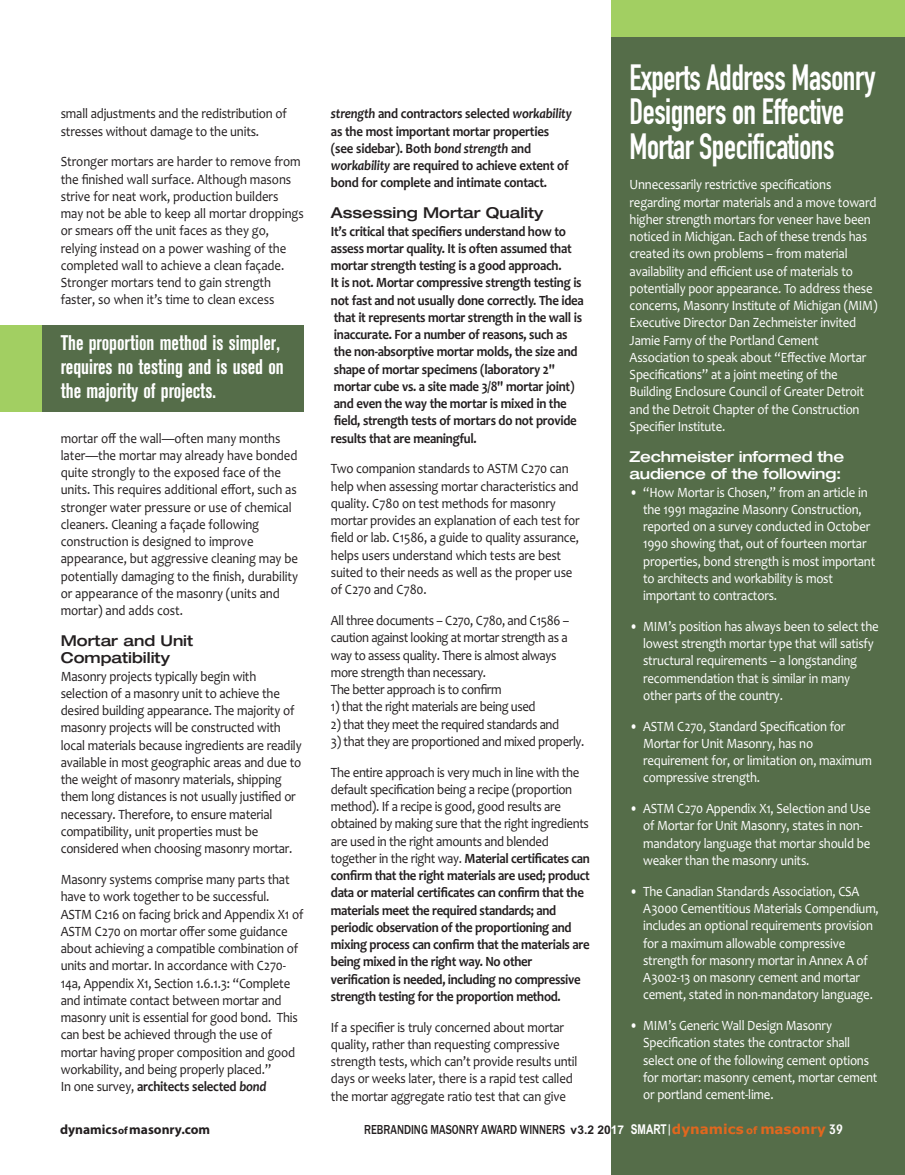
<style>
.page{position:relative;width:905px;height:1175px;background:#fff}
.page>*{position:absolute;margin:0;border:0;box-sizing:border-box;transform-origin:0 0}
.t1{font:36px/34.5px "DIN Engschrift";letter-spacing:-.015em;color:#fff;scale:.9 1}
.t2{font:700 condensed 21px/24px "Akzidenz Grotesk BE";color:#fff;scale:.9 1}
.t3{font:500 expanded 15px/17.4px "Helvetica Neue LT Std";color:#231f20}
.t4{font:500 expanded 15px/17.4px "Helvetica Neue LT Std";letter-spacing:-.015em;color:#fff}
.t5{font:14.25px/17.2px "Candara";letter-spacing:-.015em;color:#231f20;scale:.9 1}
.t6{font:14.25px/17.2px "Candara";letter-spacing:-.015em;color:#fff;scale:.9 1}
.t7{font:700 14.25px/17.2px "Candara";letter-spacing:-.02em;color:#231f20;scale:.9 1}
.t8{font:500 13.5px "Franklin Gothic";color:#231f20;scale:.8 1}
.t9{font:700 13.5px "Myriad Pro";color:#231f20}
.s1{font-weight:700}
.s2{font-weight:700;font-style:italic}
.s3{font-style:italic}
.s4{font-weight:400}
.s5{font-size:10.5px}
.s6{font-family:"Arial";font-weight:700;font-size:12px}
.s7{font-family:"Arial";font-weight:700;font-size:12px;color:#fff}
.s8{font-family:"Arial";font-weight:700;color:#fff}
.s9{font-family:"Arial";font-weight:700;font-style:italic;font-size:12px;color:#fff}
.s10{font-family:"Verdana";font-weight:700;color:#e1671e}
.s11{font-family:"Verdana";font-weight:700;font-size:10.2px;color:#e1671e}
.s12{font-family:"DIN Neuzeit Grotesk";font-weight:700;font-stretch:condensed;color:#fff}
</style>
<div class="page">
<div style="left:611px;top:0;width:293px;height:1174px;background:#556d49"></div>
<div style="left:0;top:325px;width:304px;height:87px;background:#556d49"></div>
<div style="left:611px;top:0;width:293px;height:37px;background:#a2cf62"></div>
<div style="left:0;top:325px;width:42px;height:87px;background:#a2cf62"></div>
<p class="t5" style="left:61px;top:105px;width:253px">small adjustments and the redistribution of stresses without damage to the units.</p>
<p class="t5" style="left:61px;top:153px;width:272px">Stronger mortars are harder to remove from the finished wall surface. Although masons strive for neat work, production builders may not be able to keep all mortar droppings or smears off the unit faces as they go, relying instead on a power washing of the completed wall to achieve a clean façade.<br>Stronger mortars tend to gain strength faster, so when it’s time to clean excess</p>
<h2 class="t2" style="left:61px;top:333px;width:249px">The proportion method is simpler, requires no testing and is used on the majority of projects.</h2>
<p class="t5" style="left:61px;top:429px;width:265px">mortar off the wall—often many months later—the mortar may already have bonded quite strongly to the exposed face of the units. This requires additional effort, such as stronger water pressure or use of chemical cleaners. Cleaning a façade following construction is designed to improve appearance, but aggressive cleaning may be potentially damaging to the finish, durability or appearance of the masonry (units and mortar) and adds cost.</p>
<p class="t3" style="left:61px;top:633px;width:134px">Mortar and Unit<br>Compatibility</p>
<p class="t5" style="left:61px;top:667px;width:269px">Masonry projects typically begin with selection of a masonry unit to achieve the desired building appearance. The majority of masonry projects will be constructed with local materials because ingredients are readily available in most geographic areas and due to the weight of masonry materials, shipping them long distances is not usually justified or necessary. Therefore, to ensure material compatibility, unit properties must be considered when choosing masonry mortar.</p>
<p class="t5" style="left:61px;top:870px;width:271px">Masonry systems comprise many parts that have to work together to be successful.<br>ASTM C216 on facing brick and Appendix X1 of ASTM C270 on mortar offer some guidance about achieving a compatible combination of units and mortar. In accordance with C270- 14a, Appendix X1, Section 1.6.1.3: “Complete and intimate contact between mortar and masonry unit is essential for good bond. This can best be achieved through the use of mortar having proper composition and good workability, and being properly placed.”<br>In one survey, <span class="s1">architects selected</span> <span class="s2">bond</span></p>
<p class="t7" style="left:331px;top:105px;width:269px"><span class="s3">strength</span> and contractors selected <span class="s3">workability </span>as the most important mortar properties (see sidebar). Both <span class="s3">bond strength</span> and <span class="s3">workability</span> are required to achieve extent of bond for complete and intimate contact.</p>
<p class="t3" style="left:331px;top:206px;width:214px">Assessing Mortar Quality</p>
<p class="t7" style="left:331px;top:222px;width:282px">It’s critical that specifiers understand how to assess mortar quality. It is often assumed that mortar strength testing is a good approach.<br>It is not. Mortar compressive strength testing is not fast and not usually done correctly. The idea that it represents mortar strength in the wall is inaccurate. For a number of reasons, such as the non-absorptive mortar molds, the size and shape of mortar specimens (laboratory 2'' mortar cube vs. a site made 3/8'' mortar joint) and even the way the mortar is mixed in the field, strength tests of mortars do not provide results that are meaningful.</p>
<p class="t5" style="left:331px;top:460px;width:278px">Two companion standards to ASTM C270 can help when assessing mortar characteristics and quality. C780 on test methods for masonry mortar provides an explanation of each test for field or lab. C1586, a guide to quality assurance, helps users understand which tests are best suited to their needs as well as the proper use of C270 and C780.</p>
<p class="t5" style="left:331px;top:611px;width:266px">All three documents – C270, C780, and C1586 – caution against looking at mortar strength as a way to assess quality. There is almost always more strength than necessary.<br>The better approach is to confirm</p>
<p class="t5" style="left:331px;top:697px;width:229px">1) that the right materials are being used</p>
<p class="t5" style="left:331px;top:715px;width:255px">2) that they meet the required standards and</p>
<p class="t5" style="left:331px;top:725px;width:283px;line-height:30.8px">3) that they are proportioned and mixed properly.<br>The entire approach is very much in line with the</p>
<p class="t7" style="left:331px;top:780px;width:289px"><span class="s4">default specification being a recipe (proportion method). If a recipe is good, good results are obtained by making sure that the right ingredients are used in the right amounts and blended together in the right way.</span> Material certificates can confirm that the right materials are used; product data or material certificates can confirm that the materials meet the required standards; and periodic observation of the proportioning and mixing process can confirm that the materials are being mixed in the right way. No other verification is needed, including no compressive strength testing for the proportion method.</p>
<p class="t5" style="left:331px;top:1018px;width:275px">If a specifier is truly concerned about mortar quality, rather than requesting compressive strength tests, which can’t provide results until days or weeks later, there is a rapid test called the mortar aggregate ratio test that can give</p>
<h1 class="t1" style="left:629px;top:63px;width:275px">Experts Address Masonry<br>Designers on Effective<br>Mortar Specifications</h1>
<p class="t6" style="left:629px;top:176px;width:277px">Unnecessarily restrictive specifications regarding mortar materials and a move toward higher strength mortars for veneer have been noticed in Michigan. Each of these trends has created its own problems – from material availability and efficient use of materials to potentially poor appearance. To address these concerns, Masonry Institute of Michigan (MIM)<br>Executive Director Dan Zechmeister invited Jamie Farny of the Portland Cement Association to speak about “Effective Mortar Specifications” at a joint meeting of the Building Enclosure Council of Greater Detroit and the Detroit Chapter of the Construction Specifier Institute.</p>
<p class="t4" style="left:629px;top:449px;width:216px">Zechmeister informed the audience of the following:</p>
<p class="t6" style="left:643px;top:483px;width:259px;text-indent:-13px">• “How Mortar is Chosen,” from an article in the 1991 magazine Masonry Construction, reported on a survey conducted in October 1990 showing that, out of fourteen mortar properties, bond strength is most important to architects and workability is most important to contractors.</p>
<p class="t6" style="left:643px;top:617px;width:263px;text-indent:-14px">• MIM’s position has always been to select the lowest strength mortar type that will satisfy structural requirements – a longstanding recommendation that is similar in many other parts of the country.</p>
<p class="t6" style="left:643px;top:717px;width:256px;text-indent:-14px">• ASTM C270, Standard Specification for Mortar for Unit Masonry, has no requirement for, or limitation on, maximum compressive strength.</p>
<p class="t6" style="left:643px;top:799px;width:254px;text-indent:-14px">• ASTM C270 Appendix X1, Selection and Use of Mortar for Unit Masonry, states in non&shy;mandatory language that mortar should be weaker than the masonry units.</p>
<p class="t6" style="left:643px;top:882px;width:263px;text-indent:-14px">• The Canadian Standards Association, CSA A3000 Cementitious Materials Compendium, includes an optional requirements provision for a maximum allowable compressive strength for masonry mortar in Annex A of A3002-13 on masonry cement and mortar cement, stated in non-mandatory language.</p>
<p class="t6" style="left:643px;top:1016px;width:262px;text-indent:-14px">• MIM’s Generic Wall Design Masonry Specification states the contractor shall select one of the following cement options for mortar: masonry cement, mortar cement or portland cement-lime.</p>
<p class="t9" style="left:60px;top:1124px;width:152px">dynamics<span class="s5">of</span>masonry.com</p>
<p class="t8" style="left:364px;top:1121px;width:599px">REBRANDING MASONRY AWARD WINNERS <span class="s6">v3.2 20</span><span class="s7">17</span> <span class="s8">SMART</span><span class="s9">|</span><span class="s10">dynamics</span> <span class="s11">of</span> <span class="s10">masonry</span> <span class="s12">39</span></p>
</div>
